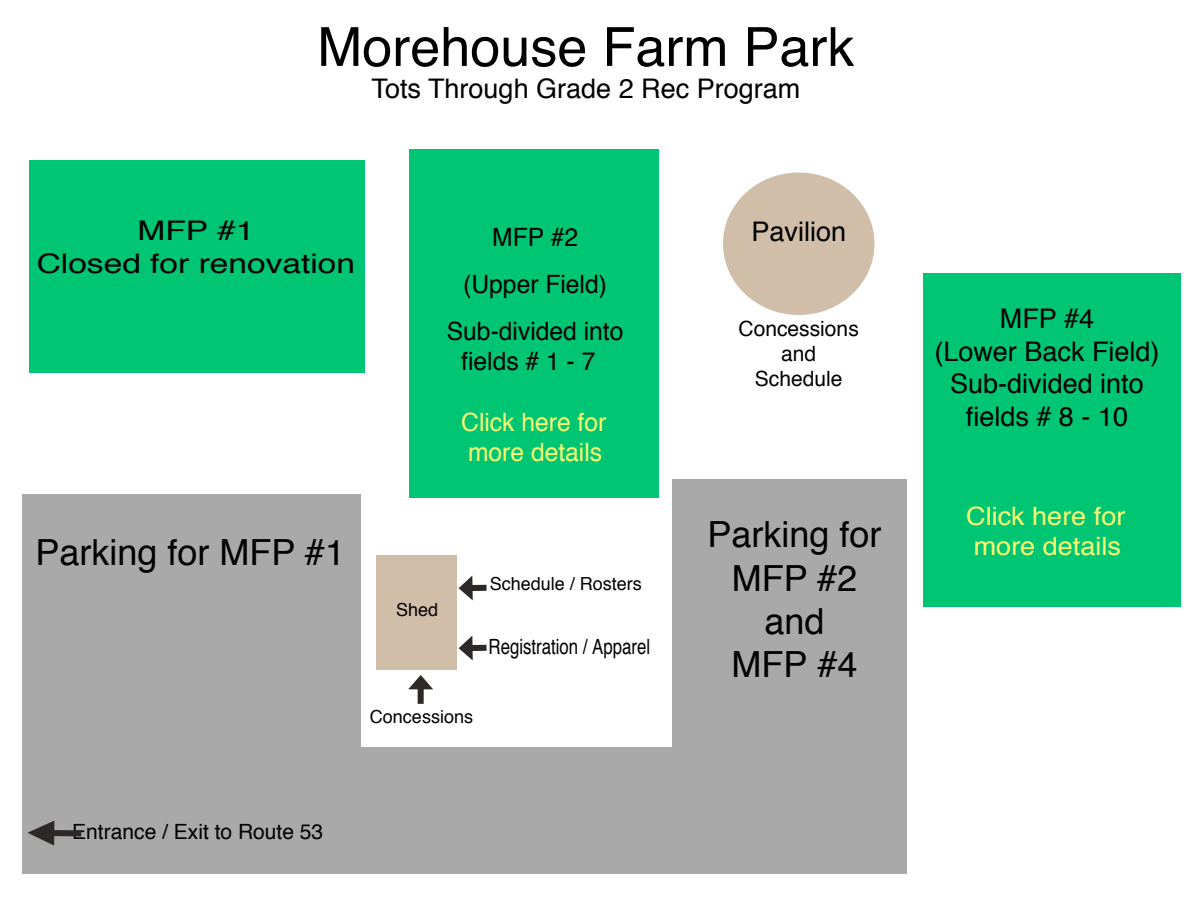
<style>
.page{position:relative;width:1188px;height:918px;background:#fff}
.page>*{position:absolute;margin:0;border:0;box-sizing:border-box;transform-origin:0 0}
.t1{font:54px "Helvetica";color:#000}
.t2{font:36px/43.2px "Helvetica";color:#000;text-align:center}
.t3{font:27px/32.4px "Helvetica";color:#000;text-align:center}
.t4{font:27px/32.4px "Helvetica";color:#000;text-align:center;scale:1.24 1}
.t5{font:25.2px/47.1px "Helvetica";color:#000;text-align:center}
.t6{font:25.2px/30.3px "Helvetica";color:#f9fc71}
.t7{font:25.2px/30.3px "Helvetica";color:#f9fc71;scale:1.07 1}
.t8{font:21px/25.2px "Helvetica";color:#000;text-align:center}
.t9{font:21px "Helvetica";color:#000;scale:.8 1}
.t10{font:18px "Helvetica";color:#000}
</style>
<div class="page">
<div style="left:29px;top:160px;width:336px;height:213px;background:#00c674"></div>
<div style="left:409px;top:149px;width:250px;height:349px;background:#00c674"></div>
<div style="left:377px;top:556px;width:80px;height:114px;background:#d1bea9"></div>
<div style="left:923px;top:274px;width:257px;height:333px;background:#00c674"></div>
<svg style="left:408px;top:675px;width:25px;height:29px"></svg>
<svg style="left:459px;top:576px;width:28px;height:25px"></svg>
<div style="left:22px;top:495px;width:339px;height:379px;background:#a9a9a9"></div>
<div style="left:356px;top:747px;width:391px;height:127px;background:#a9a9a9"></div>
<div style="left:673px;top:479px;width:234px;height:395px;background:#a9a9a9"></div>
<svg style="left:27px;top:821px;width:54px;height:25px"></svg>
<svg style="left:459px;top:636px;width:28px;height:25px"></svg>
<div style="left:723px;top:172px;width:151px;height:143px;background:#d1bea9;border-radius:50%"></div>
<h1 class="t1" style="left:317px;top:24px;width:539px">Morehouse Farm Park</h1>
<p class="t3" style="left:371px;top:75px;width:430px">Tots Through Grade 2 Rec Program</p>
<p class="t4" style="left:37px;top:217px;width:258px">MFP #1<br>Closed for renovation</p>
<p class="t5" style="left:447px;top:215px;width:178px">MFP #2<br>(Upper Field)<br>Sub-divided into</p>
<p class="t5" style="left:461px;top:340px;width:136px">fields # 1 - 7</p>
<h2 class="t2" style="left:35px;top:534px;width:311px">Parking for MFP #1</h2>
<p class="t6" style="left:461px;top:409px;width:147px">Click here for more details</p>
<p class="t10" style="left:396px;top:602px;width:44px">Shed</p>
<p class="t10" style="left:490px;top:576px;width:154px">Schedule / Rosters</p>
<p class="t9" style="left:489px;top:637px;width:204px">Registration / Apparel</p>
<p class="t10" style="left:370px;top:709px;width:105px">Concessions</p>
<p class="t8" style="left:72px;top:821px;width:252px">Entrance / Exit to Route 53</p>
<p class="t3" style="left:752px;top:218px;width:96px">Pavilion</p>
<p class="t8" style="left:739px;top:318px;width:122px">Concessions and<br>Schedule</p>
<h2 class="t2" style="left:707px;top:516px;width:176px">Parking for<br>MFP #2 and<br>MFP #4</h2>
<p class="t3" style="left:934px;top:305px;width:227px">MFP #4<br>(Lower Back Field)<br>Sub-divided into fields # 8 - 10</p>
<p class="t7" style="left:966px;top:503px;width:150px">Click here for more details</p>
</div>
